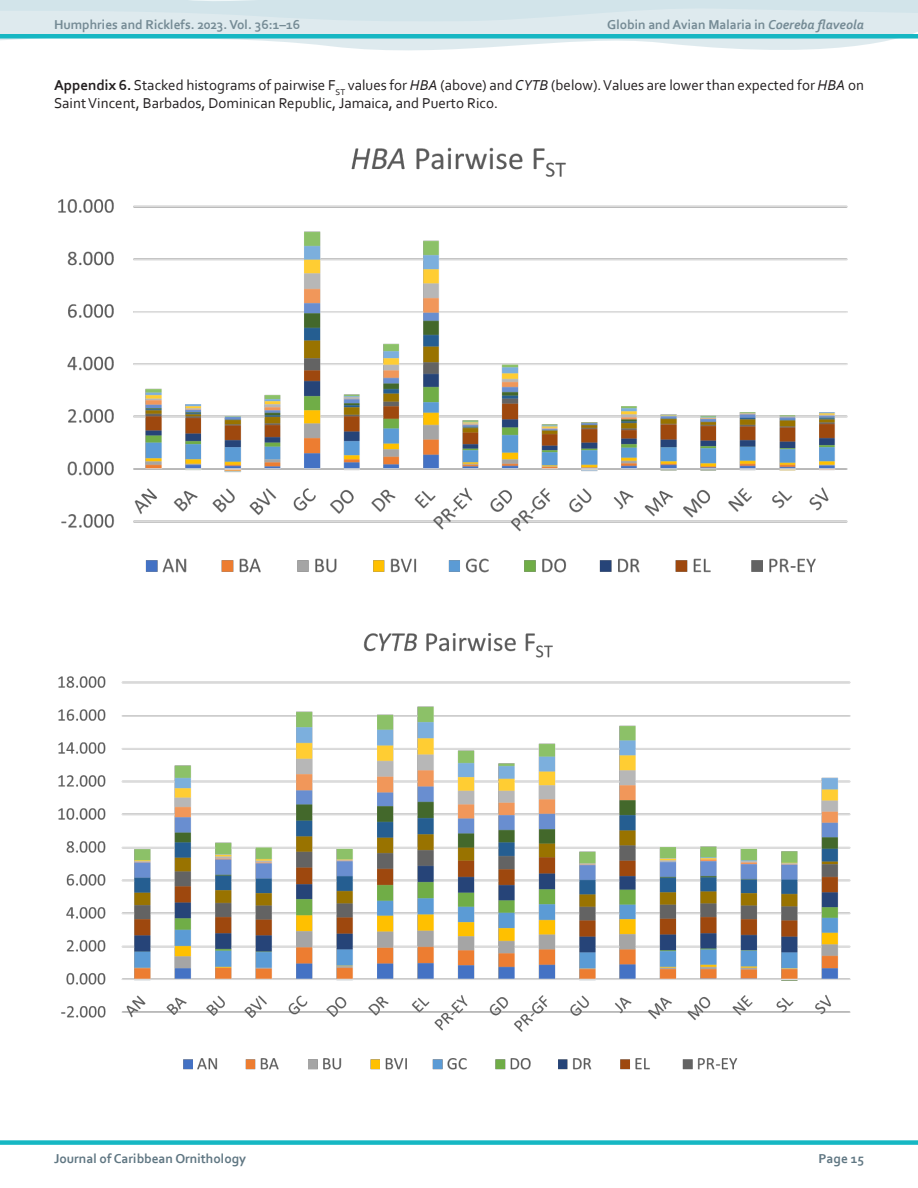
<style>
.page{position:relative;width:918px;height:1188px;background:#fff}
.page>*{position:absolute;margin:0;border:0;box-sizing:border-box;transform-origin:0 0}
.Table_legend__P{font:15px/18px "Corbel";color:#231f20}
.t1{font:700 13.5px "Corbel";color:#758b95}
.t2{font:700 13.5px "Corbel";color:#5f7682}
.s1{font-style:italic}
.s2{font-weight:700}
</style>
<div class="page">
<svg style="left:0;top:0;width:918px;height:51px;fill:#deeaee"></svg>
<div style="left:0;top:1140px;width:918px;height:5px;background:#16b7c3"></div>
<img style="left:58px;top:147px;width:790px;height:426px">
<img style="left:58px;top:633px;width:793px;height:437px">
<div style="left:0;top:34px;width:918px;height:5px;background:#16b7c3"></div>
<p class="t1" style="left:54px;top:16px;width:248px">Humphries and Ricklefs. 2023. Vol. 36:1–16</p>
<p class="t1" style="left:607px;top:16px;width:258px">Globin and Avian Malaria in <span class="s1">Coereba flaveola</span></p>
<p class="Table_legend__P" style="left:54px;top:76px;width:811px"><span class="s2">Appendix 6.</span> Stacked histograms of pairwise F<sub>ST</sub> values for <span class="s1">HBA</span> (above) and <span class="s1">CYTB</span> (below). Values are lower than expected for <span class="s1">HBA</span> on<br>Saint Vincent, Barbados, Dominican Republic, Jamaica, and Puerto Rico.</p>
<p class="t2" style="left:54px;top:1150px;width:194px">Journal of Caribbean Ornithology</p>
<p class="t2" style="left:819px;top:1150px;width:47px">Page 15</p>
</div>
